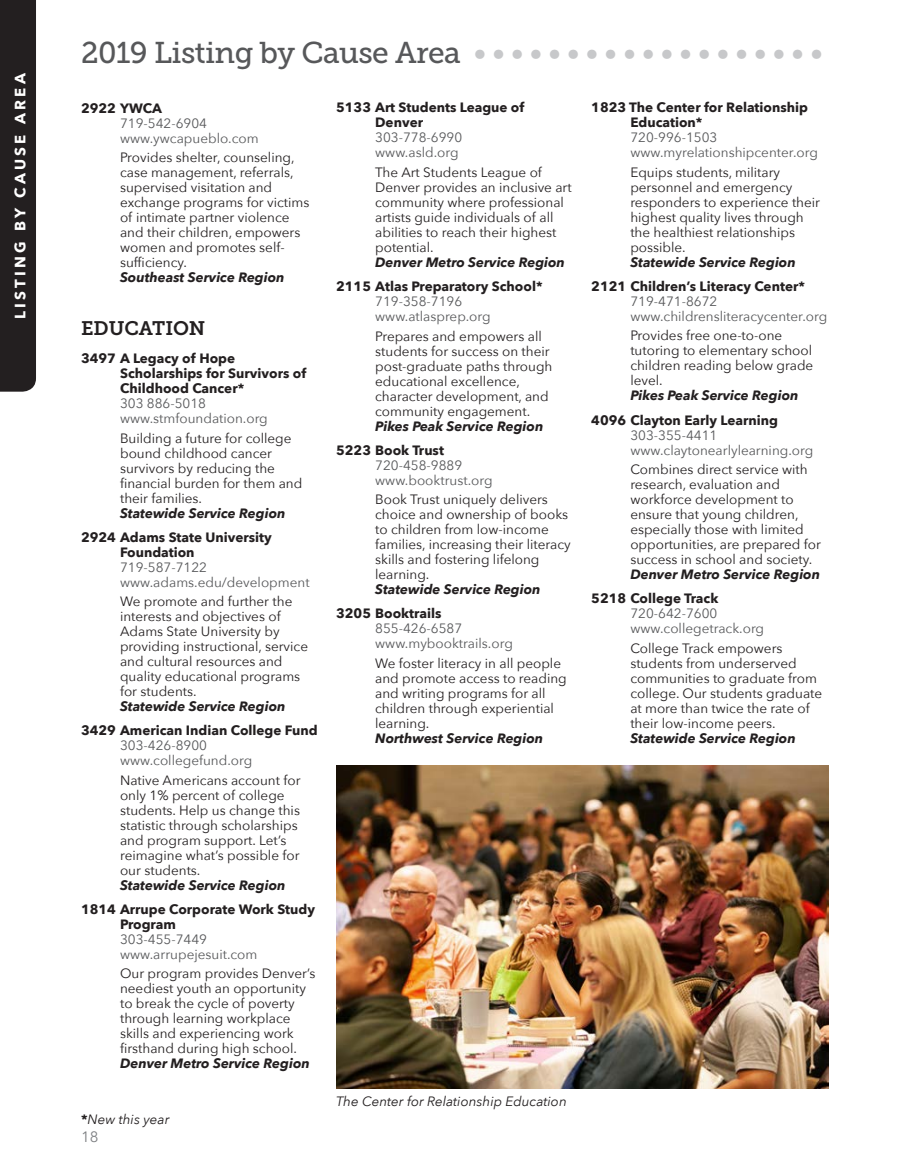
<style>
.page{position:relative;width:905px;height:1175px;background:#fff}
.page>*{position:absolute;margin:0;border:0;box-sizing:border-box;transform-origin:0 0}
.t1{font:30px "Museo Slab 500";letter-spacing:-.02em;color:#57585a}
.t2{font:19.5px "Museo Slab 700";letter-spacing:-.005em;color:#231f20}
.t3{font:700 15px "Avenir Next";letter-spacing:.22em;color:#fff}
.t4{font:15px "Avenir Next";color:#7e8083}
.t5{font:13.5px/15px "Avenir Next";color:#231f20}
.t6{font:13.5px/15px "Avenir Next";color:#57585a}
.t7{font:700 13.5px/15px "Avenir Next";color:#231f20}
.t8{font:italic 700 13.5px "Avenir Next";color:#231f20}
.t9{font:italic 13.5px "Avenir Next";color:#231f20}
.s1{color:#c7c8ca}
.s2{font-weight:700;font-style:normal}
</style>
<div class="page">
<div style="left:0;top:0;width:36px;height:392px;background:#231f20"></div>
<img style="left:336px;top:765px;width:492px;height:323px">
<p class="t3" style="left:11px;top:319px;width:248px;rotate:-90deg">LISTING BY CAUSE AREA</p>
<h1 class="t1" style="left:81px;top:36px;width:397px">2019 Listing by Cause Area <span class="s1">•••••••••••••••••••</span></h1>
<p class="t7" style="left:81px;top:100px;width:82px">2922 YWCA</p>
<p class="t6" style="left:120px;top:115px;width:140px">719-542-6904 www.ywcapueblo.com</p>
<p class="t5" style="left:120px;top:150px;width:191px">Provides shelter, counseling, case management, referrals, supervised visitation and exchange programs for victims of intimate partner violence and their children, empowers women and promotes self&shy;sufficiency.</p>
<p class="t8" style="left:120px;top:269px;width:166px">Southeast Service Region</p>
<h2 class="t2" style="left:81px;top:317px;width:126px">EDUCATION</h2>
<p class="t7" style="left:120px;top:351px;width:188px;text-indent:-39px">3497 A Legacy of Hope<br>Scholarships for Survivors of<br>Childhood Cancer*</p>
<p class="t6" style="left:120px;top:396px;width:149px">303 886-5018 www.stmfoundation.org</p>
<p class="t5" style="left:120px;top:430px;width:184px">Building a future for college bound childhood cancer survivors by reducing the financial burden for them and their families.</p>
<p class="t8" style="left:120px;top:505px;width:167px">Statewide Service Region</p>
<p class="t7" style="left:120px;top:529px;width:153px;text-indent:-39px">2924 Adams State University<br>Foundation</p>
<p class="t6" style="left:120px;top:559px;width:191px">719-587-7122 www.adams.edu/development</p>
<p class="t5" style="left:120px;top:594px;width:189px">We promote and further the interests and objectives of<br>Adams State University by providing instructional, service and cultural resources and quality educational programs for students.</p>
<p class="t8" style="left:120px;top:698px;width:167px">Statewide Service Region</p>
<p class="t7" style="left:81px;top:723px;width:238px">3429 American Indian College Fund</p>
<p class="t6" style="left:120px;top:738px;width:134px">303-426-8900 www.collegefund.org</p>
<p class="t5" style="left:120px;top:772px;width:182px">Native Americans account for only 1% percent of college students. Help us change this statistic through scholarships and program support. Let’s reimagine what’s possible for our students.</p>
<p class="t8" style="left:120px;top:876px;width:167px">Statewide Service Region</p>
<p class="t7" style="left:120px;top:901px;width:196px;text-indent:-39px">1814 Arrupe Corporate Work Study<br>Program</p>
<p class="t6" style="left:120px;top:931px;width:139px">303-455-7449 www.arrupejesuit.com</p>
<p class="t5" style="left:120px;top:966px;width:197px">Our program provides Denver’s neediest youth an opportunity to break the cycle of poverty through learning workplace skills and experiencing work firsthand during high school.</p>
<p class="t8" style="left:120px;top:1055px;width:191px">Denver Metro Service Region</p>
<p class="t9" style="left:81px;top:1111px;width:90px"><span class="s2">*</span>New this year</p>
<p class="t4" style="left:81px;top:1127px;width:19px">18</p>
<p class="t7" style="left:375px;top:100px;width:151px;text-indent:-39px">5133 Art Students League of<br>Denver</p>
<p class="t6" style="left:375px;top:130px;width:88px">303-778-6990 www.asld.org</p>
<p class="t5" style="left:375px;top:165px;width:198px">The Art Students League of<br>Denver provides an inclusive art community where professional artists guide individuals of all abilities to reach their highest potential.</p>
<p class="t8" style="left:375px;top:254px;width:191px">Denver Metro Service Region</p>
<p class="t7" style="left:336px;top:279px;width:208px">2115 Atlas Preparatory School*</p>
<p class="t6" style="left:375px;top:294px;width:117px">719-358-7196 www.atlasprep.org</p>
<p class="t5" style="left:375px;top:328px;width:179px">Prepares and empowers all students for success on their post-graduate paths through educational excellence, character development, and community engagement.</p>
<p class="t8" style="left:375px;top:417px;width:170px">Pikes Peak Service Region</p>
<p class="t7" style="left:336px;top:442px;width:109px">5223 Book Trust</p>
<p class="t6" style="left:375px;top:457px;width:119px">720-458-9889 www.booktrust.org</p>
<p class="t5" style="left:375px;top:492px;width:197px">Book Trust uniquely delivers choice and ownership of books to children from low-income families, increasing their literacy skills and fostering lifelong learning.</p>
<p class="t8" style="left:375px;top:581px;width:167px">Statewide Service Region</p>
<p class="t7" style="left:336px;top:606px;width:107px">3205 Booktrails</p>
<p class="t6" style="left:375px;top:621px;width:139px">855-426-6587 www.mybooktrails.org</p>
<p class="t5" style="left:375px;top:655px;width:193px">We foster literacy in all people and promote access to reading and writing programs for all children through experiential learning.</p>
<p class="t8" style="left:375px;top:729px;width:169px">Northwest Service Region</p>
<p class="t9" style="left:336px;top:1093px;width:232px">The Center for Relationship Education</p>
<p class="t7" style="left:630px;top:100px;width:179px;text-indent:-39px">1823 The Center for Relationship<br>Education*</p>
<p class="t6" style="left:630px;top:130px;width:189px">720-996-1503 www.myrelationshipcenter.org</p>
<p class="t5" style="left:630px;top:165px;width:191px">Equips students, military personnel and emergency responders to experience their highest quality lives through the healthiest relationships possible.</p>
<p class="t8" style="left:630px;top:254px;width:167px">Statewide Service Region</p>
<p class="t7" style="left:591px;top:279px;width:215px">2121 Children’s Literacy Center*</p>
<p class="t6" style="left:630px;top:294px;width:198px">719-471-8672 www.childrensliteracycenter.org</p>
<p class="t5" style="left:630px;top:328px;width:184px">Provides free one-to-one tutoring to elementary school children reading below grade level.</p>
<p class="t8" style="left:630px;top:387px;width:170px">Pikes Peak Service Region</p>
<p class="t7" style="left:591px;top:412px;width:188px">4096 Clayton Early Learning</p>
<p class="t6" style="left:630px;top:427px;width:184px">303-355-4411 www.claytonearlylearning.org</p>
<p class="t5" style="left:630px;top:462px;width:192px">Combines direct service with research, evaluation and workforce development to ensure that young children, especially those with limited opportunities, are prepared for success in school and society.</p>
<p class="t8" style="left:630px;top:566px;width:191px">Denver Metro Service Region</p>
<p class="t7" style="left:591px;top:591px;width:129px">5218 College Track</p>
<p class="t6" style="left:630px;top:606px;width:135px">720-642-7600 www.collegetrack.org</p>
<p class="t5" style="left:630px;top:640px;width:193px">College Track empowers students from underserved communities to graduate from college. Our students graduate at more than twice the rate of their low-income peers.</p>
<p class="t8" style="left:630px;top:729px;width:167px">Statewide Service Region</p>
</div>
